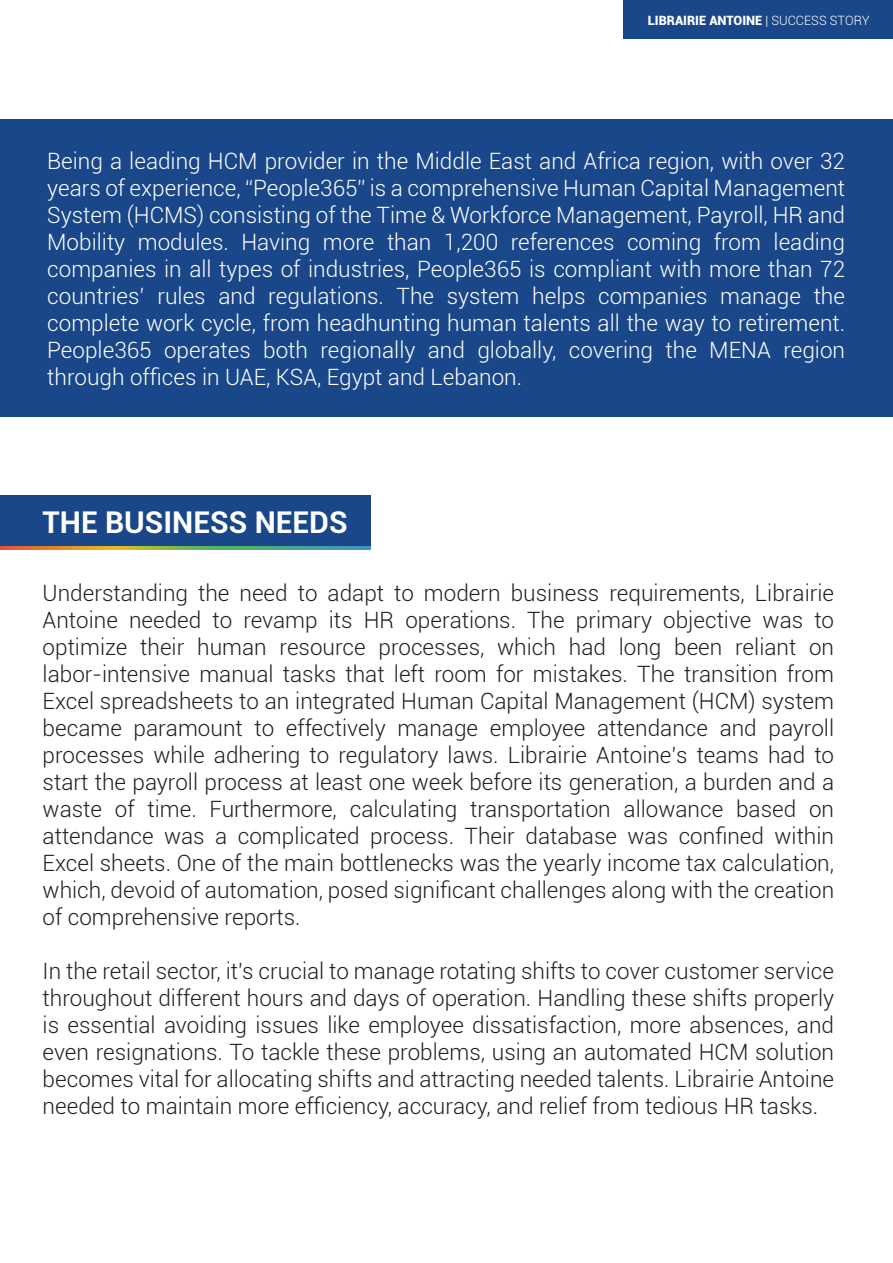
<style>
.page{position:relative;width:893px;height:1263px;background:#fff}
.page>*{position:absolute;margin:0;border:0;box-sizing:border-box;transform-origin:0 0}
.t1{font:700 30px "Roboto";color:#fff}
.t2{font:300 22.5px/27px "Roboto";color:#231f20;text-align:justify}
.t3{font:300 22.5px/27px "Roboto";color:#fff;text-align:justify}
.t4{font:900 12.75px "Roboto";color:#fff}
.s1{font-weight:300}
</style>
<div class="page">
<div style="left:0;top:119px;width:893px;height:297px;background:#194789"></div>
<div style="left:0;top:495px;width:370px;height:54px;background:#194789"></div>
<svg style="left:0;top:547px;width:370px;height:2px"></svg>
<div style="left:624px;top:0;width:269px;height:39px;background:#194789"></div>
<p class="t4" style="left:648px;top:12px;width:223px">LIBRAIRIE ANTOINE <span class="s1">| SUCCESS STORY</span></p>
<p class="t3" style="left:47px;top:147px;width:799px">Being a leading HCM provider in the Middle East and Africa region, with over 32 years of experience, “People365” is a comprehensive Human Capital Management System (HCMS) consisting of the Time &amp; Workforce Management, Payroll, HR and Mobility modules. Having more than 1,200 references coming from leading companies in all types of industries, People365 is compliant with more than 72 countries’ rules and regulations. The system helps companies manage the complete work cycle, from headhunting human talents all the way to retirement.<br>People365 operates both regionally and globally, covering the MENA region through offices in UAE, KSA, Egypt and Lebanon.</p>
<h1 class="t1" style="left:43px;top:501px;width:306px">THE BUSINESS NEEDS</h1>
<p class="t2" style="left:43px;top:579px;width:793px">Understanding the need to adapt to modern business requirements, Librairie Antoine needed to revamp its HR operations. The primary objective was to optimize their human resource processes, which had long been reliant on labor-intensive manual tasks that left room for mistakes. The transition from Excel spreadsheets to an integrated Human Capital Management (HCM) system became paramount to effectively manage employee attendance and payroll processes while adhering to regulatory laws. Librairie Antoine’s teams had to start the payroll process at least one week before its generation, a burden and a waste of time. Furthermore, calculating transportation allowance based on attendance was a complicated process. Their database was confined within Excel sheets. One of the main bottlenecks was the yearly income tax calculation, which, devoid of automation, posed significant challenges along with the creation of comprehensive reports.</p>
<p class="t2" style="left:43px;top:957px;width:793px">In the retail sector, it's crucial to manage rotating shifts to cover customer service throughout different hours and days of operation. Handling these shifts properly is essential avoiding issues like employee dissatisfaction, more absences, and even resignations. To tackle these problems, using an automated HCM solution becomes vital for allocating shifts and attracting needed talents. Librairie Antoine needed to maintain more efficiency, accuracy, and relief from tedious HR tasks.</p>
</div>
